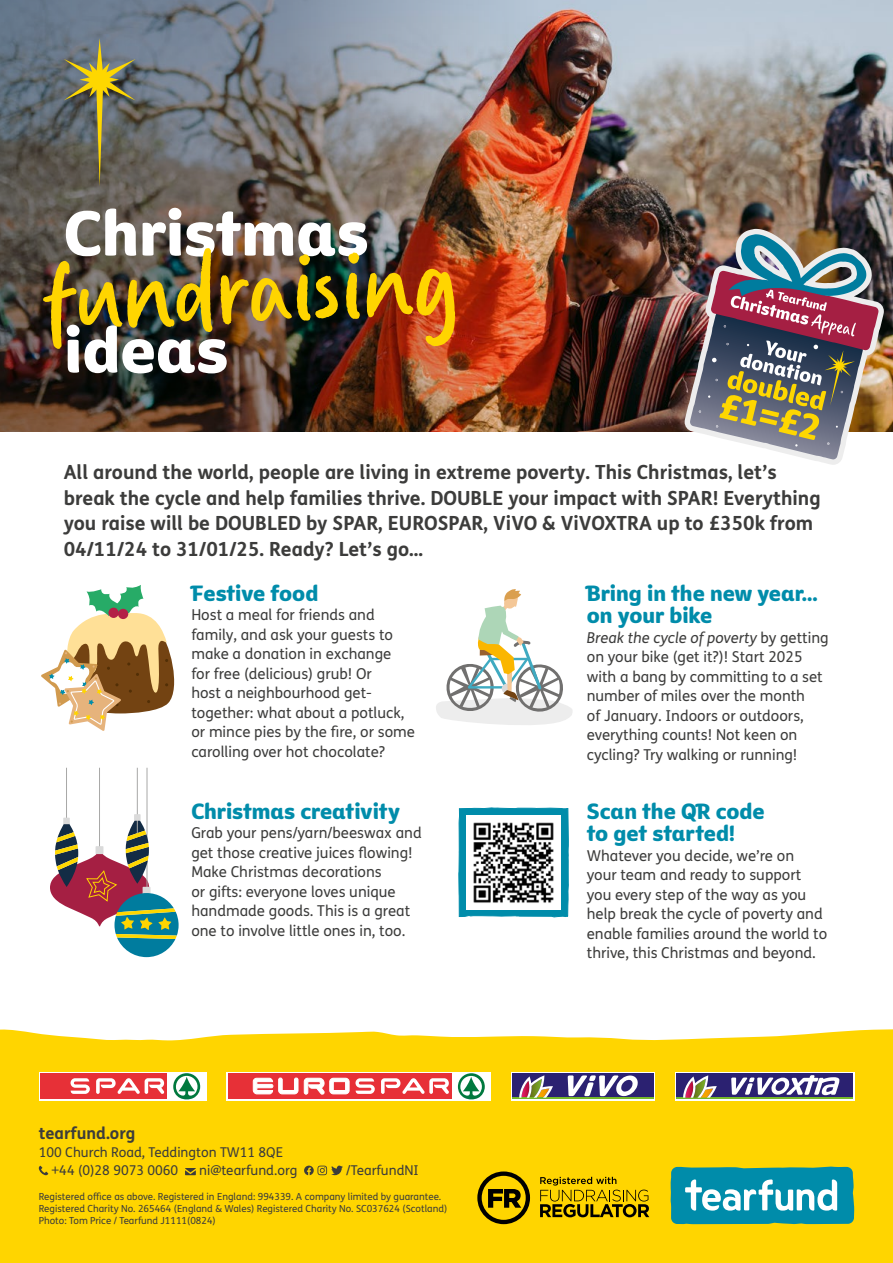
<style>
.page{position:relative;width:893px;height:1263px;background:#fff}
.page>*{position:absolute;margin:0;border:0;box-sizing:border-box;transform-origin:0 0}
.t1{font:110.7px "Gander";color:#ffd500}
.t2{font:61.65px "Tearfund Sans";color:#fff}
.t3{font:21px/22.5px "Tearfund Sans";color:#008caa}
.t4{font:700 19.5px/25.5px "FS Me";color:#3c3c3b}
.t5{font:700 16.5px "FS Me";color:#3c3c3b}
.t6{font:15px/19.5px "FS Me";color:#3c3c3b}
.t7{font:13.5px/18px "FS Me";color:#3c3c3b}
.t8{font:9.75px/12px "FS Me";color:#3c3c3b}
.s1{font-style:italic}
</style>
<div class="page">
<svg style="left:459px;top:808px;width:109px;height:109px;background:#1495b0"></svg>
<img style="left:539px;top:0;width:354px;height:432px">
<img style="left:0;top:0;width:539px;height:432px">
<div style="left:0;top:1029px;width:893px;height:234px;background:#ffd500"></div>
<div style="left:511px;top:1072px;width:144px;height:28px;background:#fff"></div>
<div style="left:512px;top:1073px;width:142px;height:25px;background:#2b2171"></div>
<svg style="left:568px;top:1075px;width:70px;height:21px"></svg>
<hr style="left:512px;top:1098px;width:142px;height:1px;background:#76b82a">
<svg style="left:519px;top:1075px;width:34px;height:23px"></svg>
<div style="left:226px;top:1072px;width:265px;height:28px;background:linear-gradient(to bottom,#fff,#fff)"></div>
<div style="left:228px;top:1074px;width:224px;height:25px;background:#e73037"></div>
<svg style="left:355px;top:1078px;width:20px;height:16px"></svg>
<svg style="left:381px;top:1078px;width:68px;height:16px"></svg>
<svg style="left:458px;top:1073px;width:27px;height:27px"></svg>
<svg style="left:304px;top:1078px;width:20px;height:16px"></svg>
<svg style="left:279px;top:1078px;width:19px;height:16px"></svg>
<svg style="left:330px;top:1078px;width:19px;height:16px"></svg>
<svg style="left:253px;top:1078px;width:20px;height:16px"></svg>
<div style="left:39px;top:1072px;width:167px;height:28px;background:linear-gradient(to bottom,#fff,#fff)"></div>
<div style="left:41px;top:1074px;width:126px;height:25px;background:#e73037"></div>
<svg style="left:70px;top:1078px;width:20px;height:16px"></svg>
<svg style="left:96px;top:1078px;width:68px;height:16px"></svg>
<svg style="left:173px;top:1073px;width:27px;height:27px"></svg>
<div style="left:675px;top:1072px;width:179px;height:28px;background:#fff"></div>
<div style="left:676px;top:1073px;width:177px;height:24px;background:#2b2171"></div>
<hr style="left:676px;top:1097px;width:177px;height:2px;background:#76b82a">
<svg style="left:683px;top:1075px;width:34px;height:22px"></svg>
<svg style="left:731px;top:1075px;width:109px;height:20px"></svg>
<svg style="left:477px;top:1171px;width:53px;height:53px;background:#9d8300"></svg>
<svg style="left:540px;top:1177px;width:109px;height:40px;background:#b99a00"></svg>
<svg style="left:39px;top:1166px;width:9px;height:9px"></svg>
<svg style="left:185px;top:1168px;width:11px;height:7px"></svg>
<svg style="left:304px;top:1165px;width:39px;height:10px"></svg>
<svg style="left:671px;top:1166px;width:183px;height:58px;background:#36a2b3"></svg>
<svg style="left:64px;top:38px;width:72px;height:148px;background:#727159"></svg>
<img style="left:685px;top:229px;width:199px;height:236px">
<img style="left:690px;top:234px;width:188px;height:225px">
<img style="left:467px;top:815px;width:94px;height:94px">
<svg style="left:436px;top:589px;width:137px;height:136px"></svg>
<svg style="left:41px;top:585px;width:134px;height:146px"></svg>
<hr style="left:66px;top:768px;width:1px;height:52px;background:#a8a8a7">
<hr style="left:99px;top:768px;width:1px;height:81px;background:#a8a8a7">
<hr style="left:137px;top:768px;width:1px;height:81px;background:#a8a8a7">
<hr style="left:147px;top:768px;width:1px;height:133px;background:#a8a8a7">
<div style="left:134px;top:814px;width:7px;height:7px;background:#dadada"></div>
<svg style="left:50px;top:816px;width:129px;height:141px"></svg>
<p class="t2" style="left:64px;top:177px;width:306px">Christmas</p>
<p class="t1" style="left:41px;top:236px;width:417px;rotate:-2deg">fundraising</p>
<p class="t2" style="left:64px;top:294px;width:166px">ideas</p>
<p class="t4" style="left:64px;top:459px;width:758px">All around the world, people are living in extreme poverty. This Christmas, let’s break the cycle and help families thrive. DOUBLE your impact with SPAR! Everything you raise will be DOUBLED by SPAR, EUROSPAR, ViVO &amp; ViVOXTRA up to £350k from 04/11/24 to 31/01/25. Ready? Let’s go…</p>
<p class="t3" style="left:587px;top:580px;width:233px">Bring in the new year... on your bike</p>
<p class="t6" style="left:587px;top:627px;width:243px"><span class="s1">Break the cycle of poverty</span> by getting on your bike (get it?)! Start 2025 with a bang by committing to a set number of miles over the month<br>of January. Indoors or outdoors, everything counts! Not keen on cycling? Try walking or running!</p>
<p class="t3" style="left:587px;top:798px;width:179px">Scan the QR code to get started!</p>
<p class="t6" style="left:587px;top:845px;width:242px">Whatever you decide, we’re on your team and ready to support you every step of the way as you help break the cycle of poverty and enable families around the world to thrive, this Christmas and beyond.</p>
<p class="t3" style="left:191px;top:580px;width:128px">Festive food</p>
<p class="t6" style="left:191px;top:605px;width:225px">Host a meal for friends and family, and ask your guests to make a donation in exchange<br>for free (delicious) grub! Or<br>host a neighbourhood get&shy;together: what about a potluck, or mince pies by the fire, or some carolling over hot chocolate?</p>
<p class="t3" style="left:191px;top:798px;width:210px">Christmas creativity</p>
<p class="t6" style="left:191px;top:823px;width:232px">Grab your pens/yarn/beeswax and get those creative juices flowing!<br>Make Christmas decorations<br>or gifts: everyone loves unique handmade goods. This is a great one to involve little ones in, too.</p>
<p class="t5" style="left:39px;top:1120px;width:98px">tearfund.org</p>
<p class="t7" style="left:52px;top:1143px;width:233px;text-indent:-13px">100 Church Road, Teddington TW11 8QE +44 (0)28 9073 0060</p>
<p class="t7" style="left:199px;top:1161px;width:100px">ni@tearfund.org</p>
<p class="t7" style="left:346px;top:1161px;width:74px">/TearfundNI</p>
<p class="t8" style="left:39px;top:1190px;width:410px">Registered office as above. Registered in England: 994339. A company limited by guarantee.<br>Registered Charity No. 265464 (England &amp; Wales) Registered Charity No. SC037624 (Scotland)<br>Photo: Tom Price / Tearfund J1111(0824)</p>
</div>
